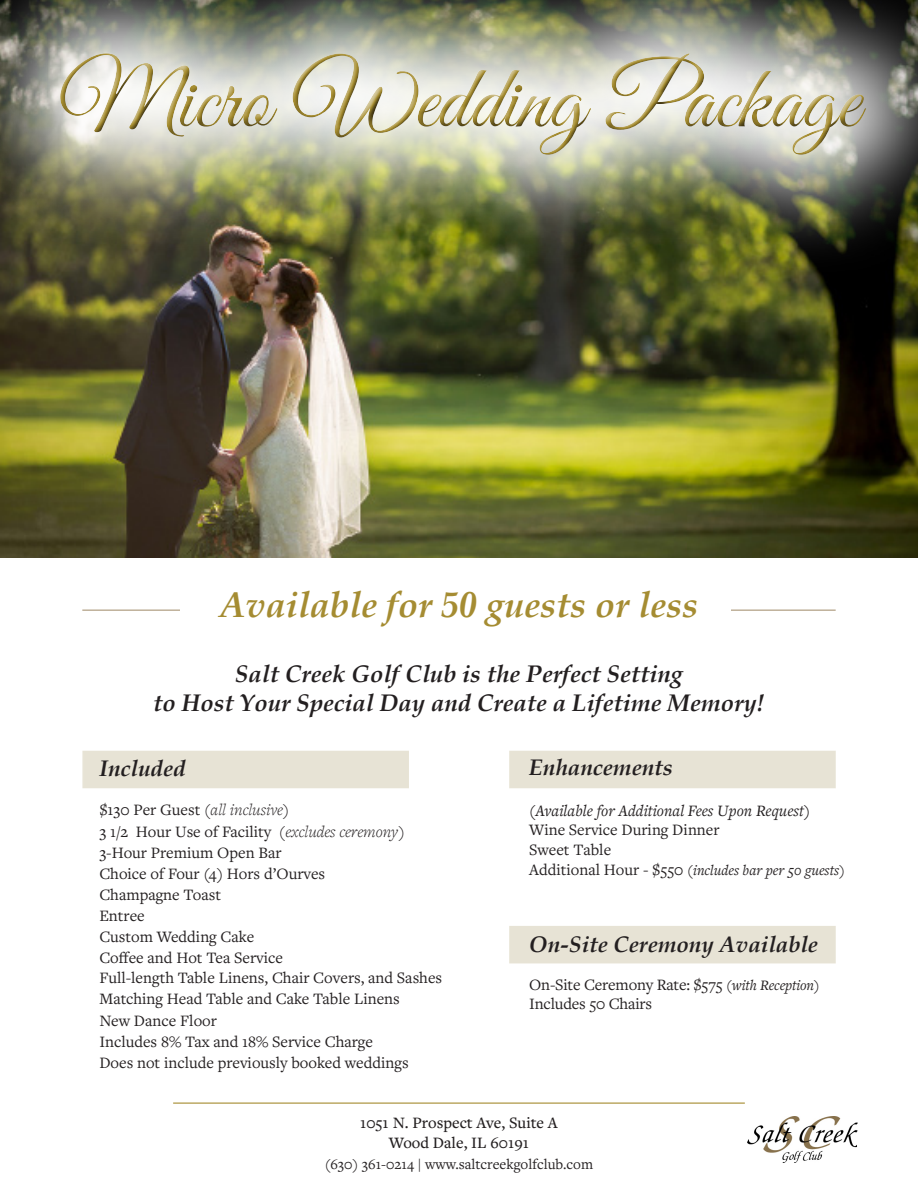
<style>
.page{position:relative;width:918px;height:1188px;background:#fff}
.page>*{position:absolute;margin:0;border:0;box-sizing:border-box;transform-origin:0 0}
.t1{font:90px "Great Vibes";color:#a68d30}
.t2{font:italic 700 36px "Book Antiqua";color:#a58c32}
.t3{font:italic 700 24px "Book Antiqua";color:#231f20}
.t4{font:italic 700 22.5px "Book Antiqua";color:#231f20}
.t5{font:16.5px/21px "Freight Text Pro";color:#231f20}
.t6{font:italic 16.5px/19.5px "Freight Text Pro";color:#231f20}
.t7{font:500 16.5px "Freight Text Pro";color:#231f20}
.t8{font:italic 15px "Freight Text Pro";color:#231f20}
.t9{font:15px "Freight Text Pro";color:#231f20}
.s1{font-weight:300;font-style:italic}
.s2{font-style:normal}
.s3{font-style:normal;font-size:16.5px}
.s4{font-style:italic;font-size:15px}
</style>
<div class="page">
<hr style="left:82px;top:609px;width:754px;height:2px;background:#beb099">
<div style="left:180px;top:583px;width:550px;height:48px;background:#fff"></div>
<div style="left:509px;top:926px;width:327px;height:37px;background:#e7e3d5"></div>
<div style="left:509px;top:751px;width:327px;height:37px;background:#e7e3d5"></div>
<div style="left:82px;top:751px;width:327px;height:37px;background:#e7e3d5"></div>
<img style="left:0;top:273px;width:918px;height:285px">
<img style="left:0;top:0;width:918px;height:273px">
<div style="left:54px;top:47px;width:823px;height:117px;background:#231f20;opacity:.75"></div>
<img style="left:747px;top:1117px;width:110px;height:45px">
<hr style="left:173px;top:1103px;width:572px;height:1px;background:#a58c30">
<h1 class="t1" style="left:59px;top:50px;width:802px">Micro Wedding Package</h1>
<p class="t2" style="left:220px;top:580px;width:480px">Available for 50 guests or less</p>
<p class="t3" style="left:235px;top:657px;width:449px">Salt Creek Golf Club is the Perfect Setting</p>
<p class="t3" style="left:153px;top:686px;width:613px">to Host Your Special Day and Create a Lifetime Memory!</p>
<p class="t4" style="left:99px;top:753px;width:88px">Included</p>
<p class="t5" style="left:99px;top:799px;width:344px">$130 Per Guest <span class="s1">(all inclusive)<br></span>3 1/2 Hour Use of Facility <span class="s1">(excludes ceremony)<br></span>3-Hour Premium Open Bar<br>Choice of Four (4) Hors d’Ourves<br>Champagne Toast<br>Entree<br>Custom Wedding Cake<br>Coffee and Hot Tea Service<br>Full-length Table Linens, Chair Covers, and Sashes<br>Matching Head Table and Cake Table Linens<br>New Dance Floor<br>Includes 8% Tax and 18% Service Charge<br>Does not include previously booked weddings</p>
<p class="t4" style="left:529px;top:752px;width:145px">Enhancements</p>
<p class="t6" style="left:529px;top:800px;width:283px">(Available for Additional Fees Upon Request)<br><span class="s2">Wine Service During Dinner<br>Sweet Table</span></p>
<p class="t8" style="left:529px;top:860px;width:317px"><span class="s3">Additional Hour - $550</span> (includes bar per 50 guests)</p>
<p class="t4" style="left:529px;top:928px;width:290px">On-Site Ceremony Available</p>
<p class="t5" style="left:529px;top:974px;width:292px;line-height:19.4px">On-Site Ceremony Rate: $575 <span class="s4">(with Reception)<br></span>Includes 50 Chairs</p>
<p class="t7" style="left:360px;top:1112px;width:199px">1051 N. Prospect Ave, Suite A</p>
<p class="t7" style="left:389px;top:1132px;width:142px">Wood Dale, IL 60191</p>
<p class="t9" style="left:325px;top:1154px;width:270px">(630) 361-0214 | www.saltcreekgolfclub.com</p>
</div>
